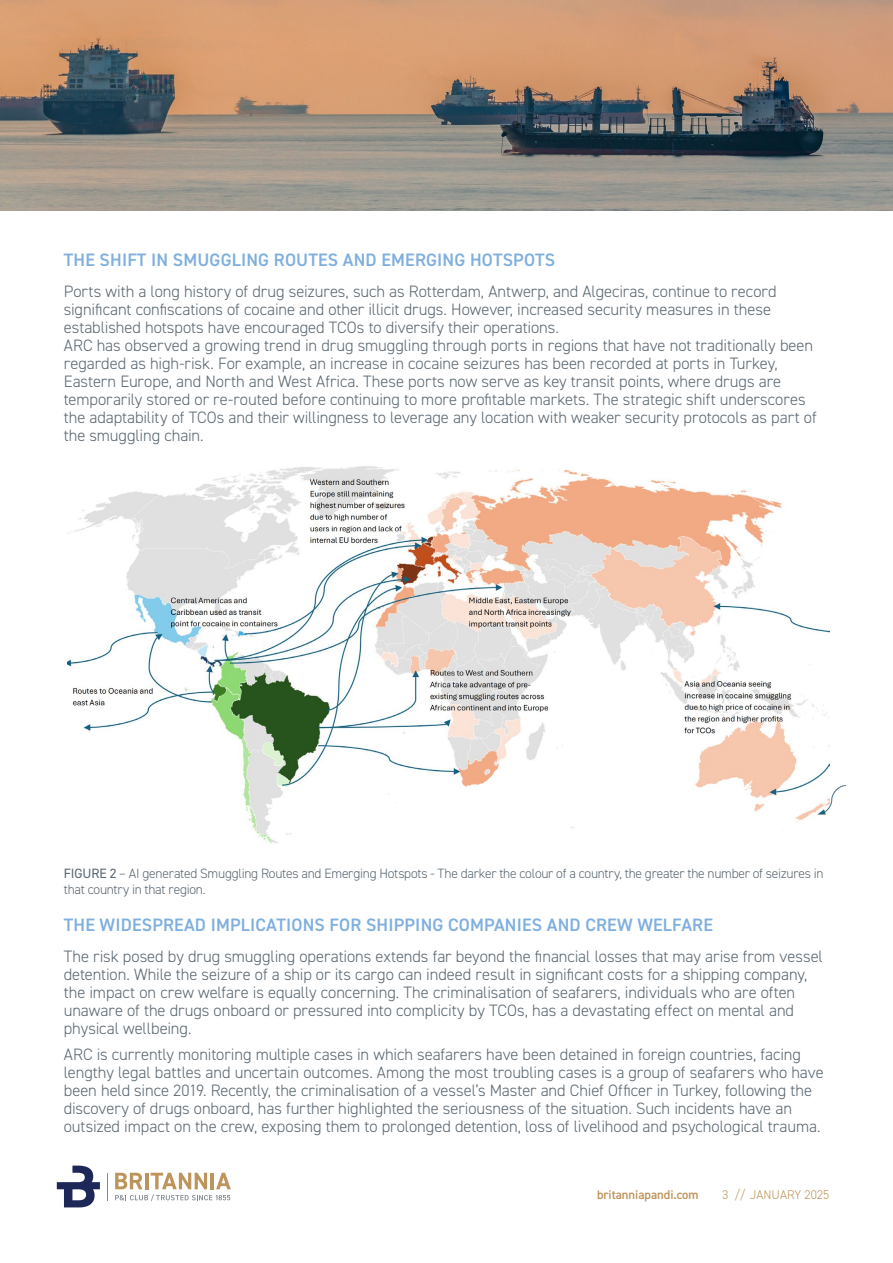
<style>
.page{position:relative;width:893px;height:1263px;background:#fff}
.page>*{position:absolute;margin:0;border:0;box-sizing:border-box;transform-origin:0 0}
.t1{font:600 18px "DIN2014";letter-spacing:.01em;color:#7fafde}
.t2{font:300 16.5px/18px "DIN2014";letter-spacing:-.005em;color:#596670}
.t3{font:300 13.5px/16.2px "DIN2014";letter-spacing:-.02em;color:#596670}
.t4{font:600 12.6px "DIN2014";color:#bd945b}
.t5{font:300 12.6px "DIN2014";color:#bd945b}
.s1{font-weight:400}
</style>
<div class="page">
<svg style="left:57px;top:1165px;width:43px;height:42px"></svg>
<svg style="left:115px;top:1173px;width:116px;height:28px"></svg>
<svg style="left:107px;top:1173px;width:1px;height:27px"></svg>
<img style="left:67px;top:466px;width:762px;height:378px">
<img style="left:0;top:0;width:893px;height:210px">
<img style="left:810px;top:786px;width:35px;height:35px">
<p class="t1" style="left:64px;top:248px;width:493px">THE SHIFT IN SMUGGLING ROUTES AND EMERGING HOTSPOTS</p>
<p class="t2" style="left:64px;top:283px;width:754px">Ports with a long history of drug seizures, such as Rotterdam, Antwerp, and Algeciras, continue to record significant confiscations of cocaine and other illicit drugs. However, increased security measures in these established hotspots have encouraged TCOs to diversify their operations.<br>ARC has observed a growing trend in drug smuggling through ports in regions that have not traditionally been regarded as high-risk. For example, an increase in cocaine seizures has been recorded at ports in Turkey, Eastern Europe, and North and West Africa. These ports now serve as key transit points, where drugs are temporarily stored or re-routed before continuing to more profitable markets. The strategic shift underscores the adaptability of TCOs and their willingness to leverage any location with weaker security protocols as part of the smuggling chain.</p>
<p class="t3" style="left:64px;top:865px;width:761px"><span class="s1">FIGURE 2</span> – AI generated Smuggling Routes and Emerging Hotspots - The darker the colour of a country, the greater the number of seizures in that country in that region.</p>
<p class="t1" style="left:64px;top:913px;width:651px">THE WIDESPREAD IMPLICATIONS FOR SHIPPING COMPANIES AND CREW WELFARE</p>
<p class="t2" style="left:64px;top:947px;width:761px">The risk posed by drug smuggling operations extends far beyond the financial losses that may arise from vessel detention. While the seizure of a ship or its cargo can indeed result in significant costs for a shipping company, the impact on crew welfare is equally concerning. The criminalisation of seafarers, individuals who are often unaware of the drugs onboard or pressured into complicity by TCOs, has a devastating effect on mental and physical wellbeing.</p>
<p class="t2" style="left:64px;top:1046px;width:761px">ARC is currently monitoring multiple cases in which seafarers have been detained in foreign countries, facing lengthy legal battles and uncertain outcomes. Among the most troubling cases is a group of seafarers who have been held since 2019. Recently, the criminalisation of a vessel’s Master and Chief Officer in Turkey, following the discovery of drugs onboard, has further highlighted the seriousness of the situation. Such incidents have an outsized impact on the crew, exposing them to prolonged detention, loss of livelihood and psychological trauma.</p>
<p class="t4" style="left:597px;top:1186px;width:103px">britanniapandi.com</p>
<p class="t5" style="left:722px;top:1187px;width:109px">3 // JANUARY 2025</p>
</div>
